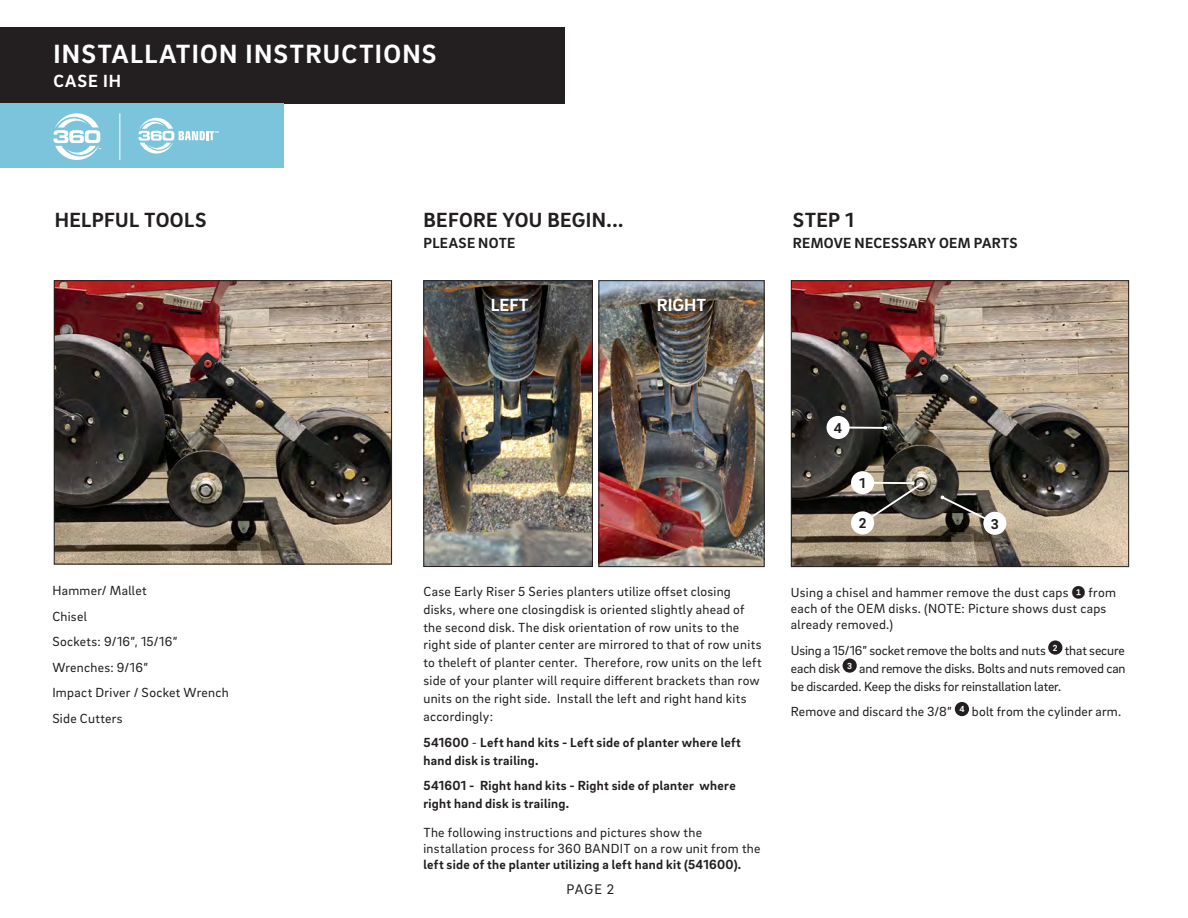
<style>
.page{position:relative;width:1188px;height:918px;background:#fff}
.page>*{position:absolute;margin:0;border:0;box-sizing:border-box;transform-origin:0 0}
.TABLE_BODY__L1{font:700 27px "Brix Sans";letter-spacing:.045em;color:#fff}
.TABLE_BODY__L1-2{font:700 21px "Brix Sans";letter-spacing:.02em;color:#231f20}
.TABLE_BODY__L1-3{font:700 18px "Brix Sans";color:#fff}
.TABLE_BODY__L1-4{font:700 15px "Brix Sans";letter-spacing:.02em;color:#231f20}
.STEPS{font:700 14.7px "Brix Sans";color:#231f20}
.BODY__L1{font:14.25px "Brix Sans";color:#231f20}
.STEPS-2{font:13.5px/18px "Brix Sans";letter-spacing:.02em;color:#231f20}
.STEPS-3{font:13.5px/18px "Brix Sans";letter-spacing:-.01em;color:#231f20}
.STEPS-4{font:700 13.5px/18px "Brix Sans";letter-spacing:.02em;color:#231f20}
.STEPS-5{font:700 9px "Brix Sans";color:#fff}
.s1{font-weight:400}
.s2{font-weight:700}
.s3{font-family:"Whitney Index Black Round Bd"}
</style>
<div class="page">
<img style="left:425px;top:282px;width:166px;height:283px">
<div style="left:423px;top:280px;width:170px;height:287px;border:1px solid #231f20"></div>
<div style="left:0;top:27px;width:565px;height:77px;background:#231f20"></div>
<div style="left:0;top:103px;width:283px;height:65px;background:#7cc4dc"></div>
<svg style="left:54px;top:113px;width:47px;height:47px"></svg>
<hr style="left:120px;top:113px;width:1px;height:47px;background:#fff">
<img style="left:601px;top:282px;width:162px;height:283px">
<div style="left:599px;top:280px;width:166px;height:287px;border:1px solid #231f20"></div>
<div style="left:1048px;top:640px;width:14px;height:15px;background:#231f20;border-radius:50%"></div>
<div style="left:843px;top:658px;width:14px;height:15px;background:#231f20;border-radius:50%"></div>
<div style="left:955px;top:702px;width:14px;height:14px;background:#231f20;border-radius:50%"></div>
<img style="left:56px;top:282px;width:334px;height:280px">
<div style="left:54px;top:280px;width:338px;height:284px;border:1px solid #231f20"></div>
<img style="left:793px;top:282px;width:334px;height:283px">
<div style="left:791px;top:280px;width:338px;height:287px;border:1px solid #231f20"></div>
<svg style="left:139px;top:118px;width:80px;height:36px"></svg>
<div style="left:851px;top:471px;width:23px;height:23px;background:#fff;border-radius:50%"></div>
<svg style="left:860px;top:481px;width:64px;height:45px;background:#6b665d"></svg>
<div style="left:851px;top:511px;width:23px;height:23px;background:#fff;border-radius:50%"></div>
<svg style="left:940px;top:495px;width:57px;height:31px;background:#534f46"></svg>
<div style="left:983px;top:512px;width:23px;height:23px;background:#fff;border-radius:50%"></div>
<hr style="left:838px;top:427px;width:47px;height:2px;background:#fff">
<svg style="left:883px;top:426px;width:4px;height:4px"></svg>
<div style="left:827px;top:416px;width:23px;height:23px;background:#fff;border-radius:50%"></div>
<p class="TABLE_BODY__L1" style="left:54px;top:36px;width:385px">INSTALLATION INSTRUCTIONS</p>
<p class="TABLE_BODY__L1-3" style="left:54px;top:69px;width:69px">CASE IH</p>
<p class="TABLE_BODY__L1-2" style="left:55px;top:207px;width:153px">HELPFUL TOOLS</p>
<p class="TABLE_BODY__L1-2" style="left:793px;top:207px;width:63px">STEP 1</p>
<p class="TABLE_BODY__L1-4" style="left:793px;top:234px;width:226px">REMOVE NECESSARY OEM PARTS</p>
<p class="TABLE_BODY__L1-2" style="left:423px;top:207px;width:201px">BEFORE YOU BEGIN...</p>
<p class="TABLE_BODY__L1-4" style="left:424px;top:234px;width:93px">PLEASE NOTE</p>
<p class="STEPS-2" style="left:52px;top:581px;width:96px">Hammer/ Mallet</p>
<p class="STEPS-2" style="left:52px;top:607px;width:36px">Chisel</p>
<p class="STEPS-2" style="left:52px;top:632px;width:127px">Sockets: 9/16”, 15/16”</p>
<p class="STEPS-2" style="left:52px;top:658px;width:97px">Wrenches: 9/16”</p>
<p class="STEPS-2" style="left:52px;top:683px;width:178px">Impact Driver / Socket Wrench</p>
<p class="STEPS-2" style="left:52px;top:709px;width:72px">Side Cutters</p>
<p class="TABLE_BODY__L1-3" style="left:491px;top:293px;width:39px">LEFT</p>
<p class="TABLE_BODY__L1-3" style="left:657px;top:293px;width:51px">RIGHT</p>
<p class="STEPS-2" style="left:423px;top:581px;width:340px">Case Early Riser 5 Series planters utilize offset closing disks, where one closingdisk is oriented slightly ahead of the second disk. The disk orientation of row units to the right side of planter center are mirrored to that of row units to theleft of planter center. Therefore, row units on the left side of your planter will require different brackets than row units on the right side. Install the left and right hand kits accordingly:</p>
<p class="STEPS-4" style="left:423px;top:733px;width:319px">541600 <span class="s1">-</span> Left hand kits - Left side of planter where left hand disk is trailing.</p>
<p class="STEPS-4" style="left:423px;top:776px;width:314px">541601 - Right hand kits - Right side of planter where right hand disk is trailing.</p>
<p class="STEPS-2" style="left:423px;top:824px;width:339px;line-height:16.2px">The following instructions and pictures show the installation process for 360 BANDIT on a row unit from the <span class="s2">left side of the planter utilizing a left hand kit (541600).</span></p>
<p class="BODY__L1" style="left:566px;top:880px;width:49px">PAGE 2</p>
<p class="STEPS" style="left:834px;top:418px;width:10px">4</p>
<p class="STEPS" style="left:860px;top:473px;width:7px">1</p>
<p class="STEPS" style="left:859px;top:514px;width:9px">2</p>
<p class="STEPS" style="left:991px;top:514px;width:10px">3</p>
<p class="STEPS-2" style="left:791px;top:584px;width:327px;line-height:16.2px">Using a chisel and hammer remove the dust caps <span class="s3">1</span> from each of the OEM disks. (NOTE: Picture shows dust caps already removed.)</p>
<p class="STEPS-3" style="left:791px;top:641px;width:256px">Using a 15/16” socket remove the bolts and nuts</p>
<p class="STEPS-5" style="left:1053px;top:642px;width:6px">2</p>
<p class="STEPS-3" style="left:1065px;top:641px;width:62px">that secure</p>
<p class="STEPS-3" style="left:791px;top:659px;width:51px">each disk</p>
<p class="STEPS-5" style="left:847px;top:660px;width:6px">3</p>
<p class="STEPS-3" style="left:791px;top:659px;width:336px;text-indent:68px">and remove the disks. Bolts and nuts removed can be discarded. Keep the disks for reinstallation later.</p>
<p class="STEPS-2" style="left:791px;top:702px;width:163px">Remove and discard the 3/8”</p>
<p class="STEPS-5" style="left:959px;top:703px;width:7px">4</p>
<p class="STEPS-2" style="left:972px;top:702px;width:151px">bolt from the cylinder arm.</p>
</div>
